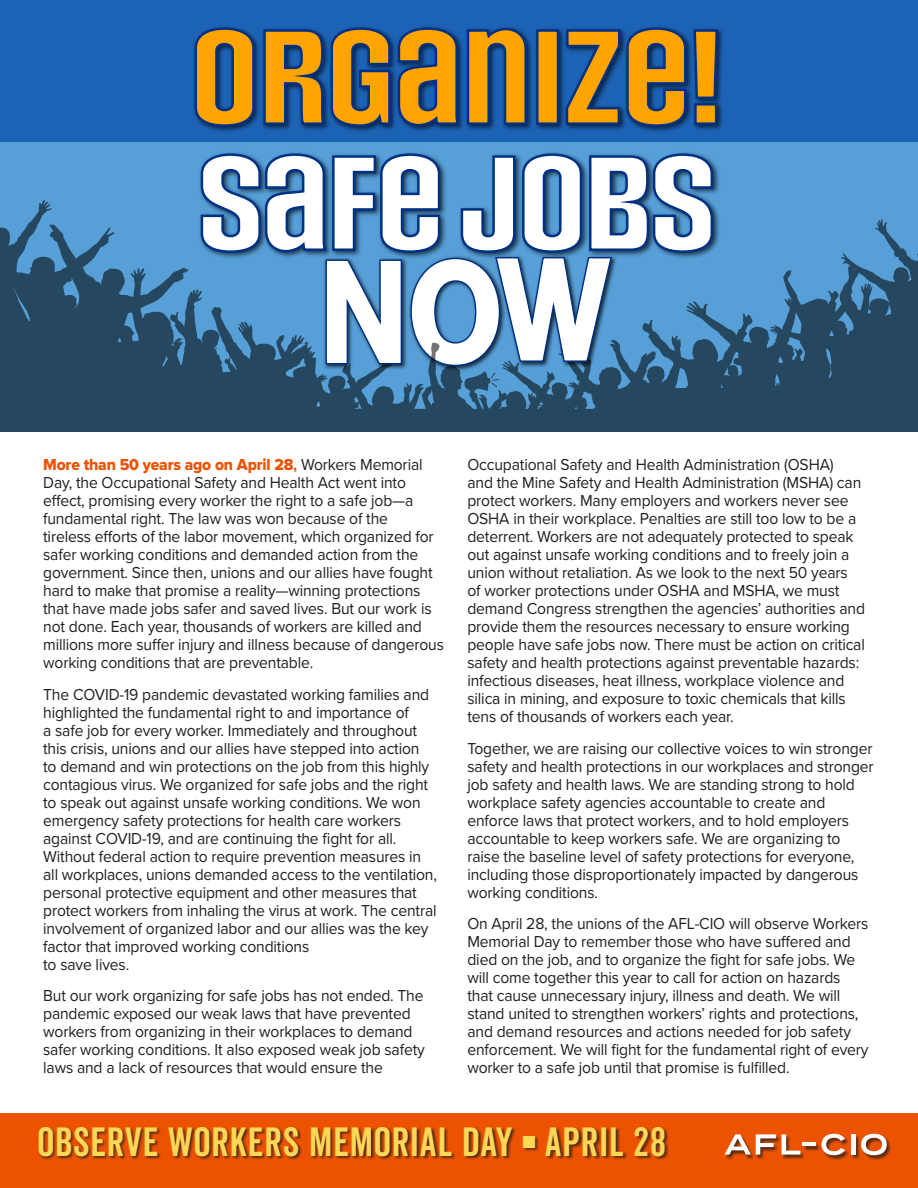
<style>
.page{position:relative;width:918px;height:1188px;background:#fff}
.page>*{position:absolute;margin:0;border:0;box-sizing:border-box;transform-origin:0 0}
.t1{font:700 112.5px "Social Gothic";letter-spacing:-.01em;color:#ffa400;scale:1.1 1}
.t2{font:700 112.5px "Social Gothic";letter-spacing:-.025em;color:#fff;scale:1.1 1}
.t3{font:39.6px "Veneer Clean";letter-spacing:.025em;color:#fed756}
.t4{font:16.5px/18px "Proxima Nova";letter-spacing:-.01em;color:#231f20;scale:.95 1}
.t5{font:16.5px "Proxima Nova Extrabld";letter-spacing:-.01em;color:#ed5200;scale:.95 1}
.s1{font-family:"Proxima Nova";font-weight:700}
.s2{font-family:"Proxima Nova";color:#231f20}
</style>
<div class="page">
<div style="left:0;top:0;width:918px;height:432px;background:#569fd7"></div>
<div style="left:0;top:0;width:918px;height:142px;background:#1d63b5"></div>
<img style="left:207px;top:28px;width:516px;height:145px">
<svg style="left:193px;top:26px;width:63px;height:102px"></svg>
<svg style="left:262px;top:26px;width:266px;height:102px"></svg>
<div style="left:536px;top:29px;width:23px;height:96px;border:2px solid #003186"></div>
<svg style="left:565px;top:26px;width:154px;height:102px"></svg>
<svg style="left:0;top:200px;width:918px;height:232px;fill:#264760"></svg>
<svg style="left:491px;top:373px;width:8px;height:14px"></svg>
<img style="left:322px;top:367px;width:88px;height:5px">
<svg style="left:199px;top:152px;width:515px;height:215px"></svg>
<div style="left:0;top:1113px;width:918px;height:75px;background:#ed5200"></div>
<div style="left:725px;top:1134px;width:167px;height:26px;background:#231f20;opacity:.75"></div>
<svg style="left:725px;top:1134px;width:51px;height:21px"></svg>
<svg style="left:822px;top:1134px;width:23px;height:21px"></svg>
<div style="left:851px;top:1134px;width:5px;height:21px;background:#fff"></div>
<svg style="left:861px;top:1134px;width:26px;height:21px"></svg>
<svg style="left:782px;top:1134px;width:34px;height:21px"></svg>
<div style="left:38px;top:1126px;width:631px;height:34px;background:#231f20;opacity:.75"></div>
<h1 class="t1" style="left:190px;top:6px;width:485px">ORGANIZE!</h1>
<h1 class="t2" style="left:197px;top:132px;width:473px">SAFE JOBS</h1>
<p class="t5" style="left:43px;top:455px;width:401px">More than 50 years ago on April 28<span class="s1">,</span> <span class="s2">Workers Memorial</span></p>
<p class="t4" style="left:43px;top:474px;width:423px">Day, the Occupational Safety and Health Act went into effect, promising every worker the right to a safe job—a fundamental right. The law was won because of the<br>tireless efforts of the labor movement, which organized for safer working conditions and demanded action from the government. Since then, unions and our allies have fought hard to make that promise a reality—winning protections that have made jobs safer and saved lives. But our work is not done. Each year, thousands of workers are killed and millions more suffer injury and illness because of dangerous working conditions that are preventable.</p>
<p class="t4" style="left:43px;top:685px;width:416px">The COVID-19 pandemic devastated working families and highlighted the fundamental right to and importance of<br>a safe job for every worker. Immediately and throughout this crisis, unions and our allies have stepped into action to demand and win protections on the job from this highly contagious virus. We organized for safe jobs and the right to speak out against unsafe working conditions. We won emergency safety protections for health care workers against COVID-19, and are continuing the fight for all.<br>Without federal action to require prevention measures in all workplaces, unions demanded access to the ventilation, personal protective equipment and other measures that protect workers from inhaling the virus at work. The central involvement of organized labor and our allies was the key factor that improved working conditions<br>to save lives.</p>
<p class="t4" style="left:43px;top:987px;width:403px">But our work organizing for safe jobs has not ended. The pandemic exposed our weak laws that have prevented workers from organizing in their workplaces to demand safer working conditions. It also exposed weak job safety laws and a lack of resources that would ensure the</p>
<p class="t4" style="left:467px;top:456px;width:420px">Occupational Safety and Health Administration (OSHA)<br>and the Mine Safety and Health Administration (MSHA) can protect workers. Many employers and workers never see OSHA in their workplace. Penalties are still too low to be a deterrent. Workers are not adequately protected to speak out against unsafe working conditions and to freely join a union without retaliation. As we look to the next 50 years of worker protections under OSHA and MSHA, we must demand Congress strengthen the agencies’ authorities and provide them the resources necessary to ensure working people have safe jobs now. There must be action on critical safety and health protections against preventable hazards: infectious diseases, heat illness, workplace violence and silica in mining, and exposure to toxic chemicals that kills tens of thousands of workers each year.</p>
<p class="t4" style="left:467px;top:739px;width:429px">Together, we are raising our collective voices to win stronger safety and health protections in our workplaces and stronger job safety and health laws. We are standing strong to hold workplace safety agencies accountable to create and enforce laws that protect workers, and to hold employers accountable to keep workers safe. We are organizing to raise the baseline level of safety protections for everyone, including those disproportionately impacted by dangerous working conditions.</p>
<p class="t4" style="left:467px;top:915px;width:424px">On April 28, the unions of the AFL-CIO will observe Workers Memorial Day to remember those who have suffered and died on the job, and to organize the fight for safe jobs. We will come together this year to call for action on hazards that cause unnecessary injury, illness and death. We will stand united to strengthen workers’ rights and protections, and demand resources and actions needed for job safety enforcement. We will fight for the fundamental right of every worker to a safe job until that promise is fulfilled.</p>
<h2 class="t3" style="left:37px;top:1118px;width:630px">OBSERVE WORKERS MEMORIAL DAY ■ APRIL 28</h2>
</div>
